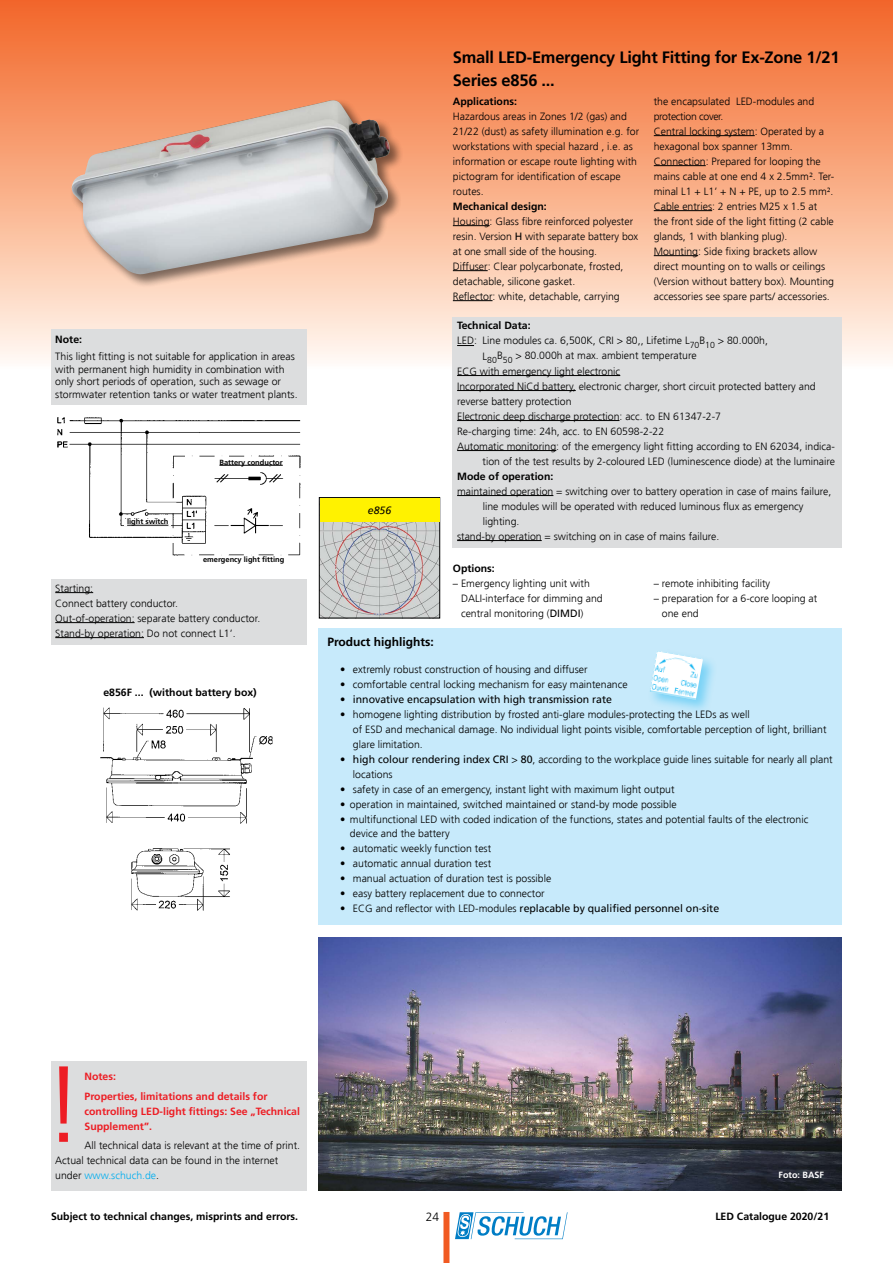
<style>
.page{position:relative;width:893px;height:1263px;background:#fff}
.page>*{position:absolute;margin:0;border:0;box-sizing:border-box;transform-origin:0 0}
.t1{font:300 108px "Frutiger";color:#ed1d24}
.t2{font:700 16.5px/22.5px "Frutiger";letter-spacing:-.015em;color:#000}
.t3{font:700 12px "Frutiger";color:#000}
.t4{font:300 12px "Frutiger";color:#000}
.t5{font:300 10.5px/15px "Frutiger";color:#000}
.t6{font:700 10.5px "Frutiger";color:#000}
.t7{font:10.5px "Frutiger";color:#000}
.t8{font:700 10.5px/19.2px "Frutiger";color:#ed1d24}
.t9{font:italic 10.5px "Frutiger";color:#000}
.t10{font:700 9px "Frutiger";color:#fff}
.t11{font:700 7.5px "Frutiger";color:#000}
.s1{font-weight:400}
.s2{font-weight:300}
.s3{color:#00aeef}
</style>
<div class="page">
<svg style="left:455px;top:1212px;width:113px;height:27px"></svg>
<div style="left:443px;top:1212px;width:6px;height:51px;background:#f15a22"></div>
<div style="left:0;top:0;width:893px;height:370px;background:linear-gradient(to bottom,#f26423,#fff9f0)"></div>
<img style="left:321px;top:522px;width:117px;height:94px">
<div style="left:319px;top:497px;width:121px;height:121px;border:1px solid #000"></div>
<div style="left:320px;top:498px;width:119px;height:24px;background:#fff200"></div>
<img style="left:100px;top:707px;width:173px;height:204px">
<img style="left:57px;top:417px;width:244px;height:139px">
<div style="left:70px;top:98px;width:333px;height:190px;background:#000;opacity:.3"></div>
<img style="left:71px;top:100px;width:319px;height:175px">
<div style="left:51px;top:1061px;width:255px;height:130px;background:#dcddde"></div>
<svg style="left:217px;top:459px;width:68px;height:7px"></svg>
<hr style="left:219px;top:465px;width:64px;height:1px;background:#000">
<div style="left:319px;top:629px;width:523px;height:296px;background:#c7eafb"></div>
<div style="left:453px;top:317px;width:389px;height:231px;background:#dcddde"></div>
<svg style="left:457px;top:345px;width:17px;height:1px"></svg>
<hr style="left:457px;top:375px;width:163px;height:1px;background:#000">
<hr style="left:457px;top:390px;width:119px;height:1px;background:#000">
<hr style="left:457px;top:420px;width:162px;height:1px;background:#000">
<hr style="left:457px;top:450px;width:99px;height:1px;background:#000">
<hr style="left:457px;top:495px;width:96px;height:1px;background:#000">
<hr style="left:457px;top:540px;width:85px;height:1px;background:#000">
<hr style="left:453px;top:225px;width:37px;height:1px;background:#000">
<hr style="left:453px;top:270px;width:35px;height:1px;background:#000">
<hr style="left:453px;top:300px;width:40px;height:1px;background:#000">
<hr style="left:654px;top:135px;width:101px;height:1px;background:#000">
<hr style="left:654px;top:165px;width:52px;height:1px;background:#000">
<hr style="left:654px;top:210px;width:58px;height:1px;background:#000">
<hr style="left:654px;top:255px;width:44px;height:1px;background:#000">
<div style="left:51px;top:329px;width:255px;height:75px;background:#dcddde"></div>
<svg style="left:124px;top:519px;width:47px;height:7px"></svg>
<hr style="left:127px;top:525px;width:41px;height:1px;background:#000">
<div style="left:51px;top:579px;width:255px;height:66px;background:#dcddde"></div>
<hr style="left:55px;top:592px;width:38px;height:1px;background:#000">
<hr style="left:55px;top:622px;width:80px;height:1px;background:#000">
<hr style="left:55px;top:637px;width:89px;height:1px;background:#000">
<div style="left:647px;top:648px;width:70px;height:67px;background:#00aeef;opacity:.4"></div>
<img style="left:650px;top:651px;width:53px;height:49px">
<img style="left:319px;top:938px;width:523px;height:253px">
<p class="t6" style="left:55px;top:333px;width:28px">Note:</p>
<p class="t5" style="left:55px;top:350px;width:244px;line-height:12.6px">This light fitting is not suitable for application in areas with permanent high humidity in combination with only short periods of operation, such as sewage or stormwater retention tanks or water treatment plants.</p>
<p class="t11" style="left:127px;top:517px;width:43px">light switch</p>
<p class="t11" style="left:219px;top:457px;width:65px">Battery conductor</p>
<p class="t11" style="left:203px;top:555px;width:83px">emergency light fitting</p>
<p class="t5" style="left:55px;top:581px;width:206px">Starting:<br>Connect battery conductor.<br>Out-of-operation: separate battery conductor.<br>Stand-by operation: Do not connect L1’.</p>
<p class="t6" style="left:103px;top:686px;width:155px">e856F ... (without battery box)</p>
<p class="t9" style="left:368px;top:504px;width:25px">e856</p>
<h2 class="t2" style="left:453px;top:46px;width:388px">Small LED-Emergency Light Fitting for Ex-Zone 1/21<br>Series e856 ...</h2>
<p class="t6" style="left:453px;top:95px;width:66px">Applications:</p>
<p class="t5" style="left:453px;top:109px;width:188px">Hazardous areas in Zones 1/2 (gas) and 21/22 (dust) as safety illumination e.g. for workstations with special hazard , i.e. as information or escape route lighting with pictogram for identification of escape routes.</p>
<p class="t6" style="left:453px;top:200px;width:95px">Mechanical design:</p>
<p class="t5" style="left:453px;top:214px;width:187px">Housing: Glass fibre reinforced polyester resin. Version <span class="s1">H</span> with separate battery box at one small side of the housing.<br>Diffuser: Clear polycarbonate, frosted, detachable, silicone gasket.<br>Reflector: white, detachable, carrying</p>
<p class="t5" style="left:654px;top:94px;width:182px">the encapsulated LED-modules and protection cover.<br>Central locking system: Operated by a hexagonal box spanner 13mm.<br>Connection: Prepared for looping the mains cable at one end 4 x 2.5mm². Ter&shy;minal L1 + L1’ + N + PE, up to 2.5 mm².<br>Cable entries: 2 entries M25 x 1.5 at<br>the front side of the light fitting (2 cable glands, 1 with blanking plug).<br>Mounting: Side fixing brackets allow direct mounting on to walls or ceilings (Version without battery box). Mounting accessories see spare parts/ accessories.</p>
<p class="t6" style="left:457px;top:320px;width:75px">Technical Data:</p>
<p class="t5" style="left:457px;top:333px;width:312px">LED: Line modules ca. 6,500K, CRI &gt; 80,, Lifetime L<sub>70</sub>B<sub>10</sub> &gt; 80.000h,</p>
<p class="t5" style="left:483px;top:348px;width:216px">L<sub>80</sub>B<sub>50</sub> &gt; 80.000h at max. ambient temperature</p>
<p class="t5" style="left:457px;top:363px;width:165px">ECG with emergency light electronic</p>
<p class="t5" style="left:457px;top:378px;width:360px">Incorporated NiCd battery, electronic charger, short circuit protected battery and</p>
<p class="t5" style="left:457px;top:393px;width:116px">reverse battery protection</p>
<p class="t5" style="left:457px;top:408px;width:265px">Electronic deep discharge protection: acc. to EN 61347-2-7</p>
<p class="t5" style="left:457px;top:424px;width:209px">Re-charging time: 24h, acc. to EN 60598-2-22</p>
<p class="t5" style="left:457px;top:439px;width:379px">Automatic monitoring: of the emergency light fitting according to EN 62034, indica-</p>
<p class="t5" style="left:483px;top:454px;width:354px">tion of the test results by 2-coloured LED (luminescence diode) at the luminaire</p>
<p class="t6" style="left:457px;top:470px;width:98px">Mode of operation:</p>
<p class="t5" style="left:457px;top:484px;width:376px">maintained operation = switching over to battery operation in case of mains failure,</p>
<p class="t5" style="left:483px;top:499px;width:322px">line modules will be operated with reduced luminous flux as emergency</p>
<p class="t5" style="left:483px;top:514px;width:38px">lighting.</p>
<p class="t5" style="left:457px;top:529px;width:264px">stand-by operation = switching on in case of mains failure.</p>
<p class="t6" style="left:453px;top:562px;width:43px">Options:</p>
<p class="t5" style="left:461px;top:576px;width:143px;text-indent:-8px">– Emergency lighting unit with<br>DALI-interface for dimming and central monitoring (<span class="s1">DIMDI</span>)</p>
<p class="t5" style="left:654px;top:576px;width:118px">– remote inhibiting facility</p>
<p class="t5" style="left:662px;top:591px;width:157px;text-indent:-8px">– preparation for a 6-core looping at one end</p>
<p class="t3" style="left:327px;top:635px;width:108px">Product highlights:</p>
<p class="t5" style="left:340px;top:662px;width:249px">• extremly robust construction of housing and diffuser</p>
<p class="t5" style="left:340px;top:677px;width:289px">• comfortable central locking mechanism for easy maintenance</p>
<p class="t7" style="left:340px;top:693px;width:273px"><span class="s2">•</span> innovative encapsulation with high transmission rate</p>
<p class="t5" style="left:353px;top:707px;width:475px;text-indent:-13px">• homogene lighting distribution by frosted anti-glare modules-protecting the LEDs as well<br>of ESD and mechanical damage. No individual light points visible, comfortable perception of light, brilliant glare limitation.</p>
<p class="t5" style="left:353px;top:753px;width:481px;line-height:14.4px;text-indent:-13px">• <span class="s1">high colour rendering index CRI</span> &gt; <span class="s1">80</span>, according to the workplace guide lines suitable for nearly all plant locations</p>
<p class="t5" style="left:340px;top:782px;width:336px">• safety in case of an emergency, instant light with maximum light output</p>
<p class="t5" style="left:340px;top:797px;width:338px">• operation in maintained, switched maintained or stand-by mode possible</p>
<p class="t5" style="left:350px;top:812px;width:460px;line-height:14.4px;text-indent:-10px">• multifunctional LED with coded indication of the functions, states and potential faults of the electronic device and the battery</p>
<p class="t5" style="left:340px;top:841px;width:153px">• automatic weekly function test</p>
<p class="t5" style="left:340px;top:856px;width:153px">• automatic annual duration test</p>
<p class="t5" style="left:340px;top:871px;width:213px">• manual actuation of duration test is possible</p>
<p class="t5" style="left:340px;top:886px;width:206px">• easy battery replacement due to connector</p>
<p class="t7" style="left:340px;top:902px;width:380px"><span class="s2">• ECG and reflector with LED-modules</span> replacable by qualified personnel on-site</p>
<h1 class="t1" style="left:43px;top:1043px;width:44px">!</h1>
<p class="t8" style="left:85px;top:1067px;width:185px">Notes:<br>Properties, limitations and details for</p>
<p class="t8" style="left:85px;top:1103px;width:217px;line-height:15px">controlling LED-light fittings: See „Technical<br>Supplement”.</p>
<p class="t5" style="left:55px;top:1138px;width:246px;text-indent:29px">All technical data is relevant at the time of print.<br>Actual technical data can be found in the internet under <span class="s3">www.schuch.de</span>.</p>
<p class="t10" style="left:779px;top:1170px;width:47px">Foto: BASF</p>
<p class="t6" style="left:51px;top:1210px;width:249px">Subject to technical changes, misprints and errors.</p>
<p class="t6" style="left:715px;top:1210px;width:115px">LED Catalogue 2020/21</p>
<p class="t4" style="left:426px;top:1210px;width:15px">24</p>
</div>
